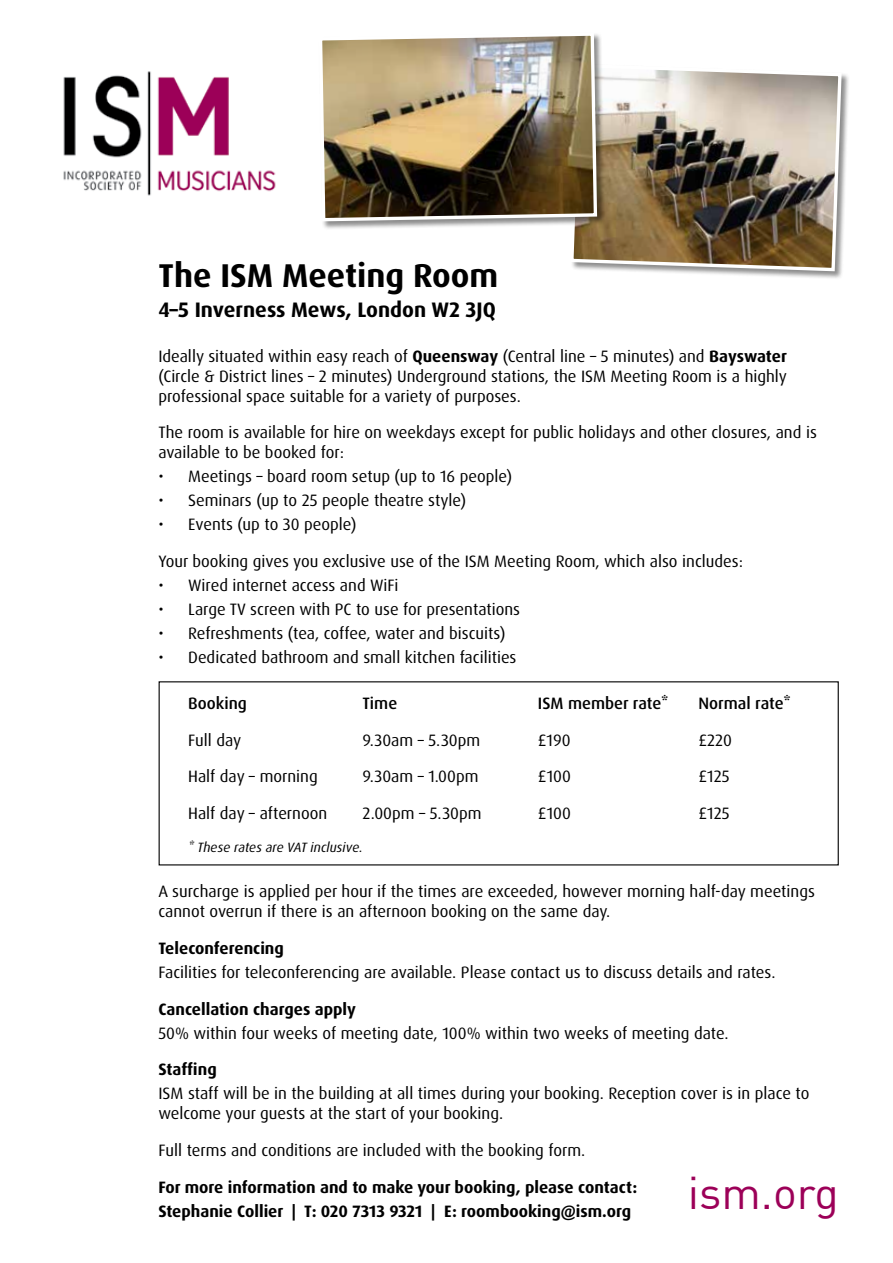
<style>
.page{position:relative;width:893px;height:1263px;background:#fff}
.page>*{position:absolute;margin:0;border:0;box-sizing:border-box;transform-origin:0 0}
.t1{font:45px "DIN";color:#9c0058}
.t2{font:700 33px "Dax OT";color:#000}
.t3{font:700 21px "Dax OT";color:#000}
.t4{font:16.5px/19.8px "Dax OT";color:#000}
.t5{font:700 16.5px/24px "Dax OT";color:#000}
.t6{font:500 16.5px "Dax OT";color:#000}
.t7{font:italic 13.5px "Dax OT";color:#000}
.s1{font-weight:700}
</style>
<div class="page">
<img style="left:63px;top:71px;width:213px;height:125px">
<div style="left:570px;top:64px;width:280px;height:216px;background:#000;opacity:.45"></div>
<img style="left:570px;top:64px;width:273px;height:209px">
<div style="left:318px;top:32px;width:288px;height:198px;background:#000;opacity:.45"></div>
<img style="left:318px;top:32px;width:281px;height:191px">
<h2 class="t2" style="left:158px;top:255px;width:341px">The ISM Meeting Room</h2>
<p class="t3" style="left:158px;top:296px;width:339px">4–5 Inverness Mews, London W2 3JQ</p>
<p class="t4" style="left:158px;top:346px;width:630px;text-align:justify">Ideally situated within easy reach of <span class="s1">Queensway</span> (Central line – 5 minutes) and <span class="s1">Bayswater </span>(Circle &amp; District lines – 2 minutes) Underground stations, the ISM Meeting Room is a highly professional space suitable for a variety of purposes.</p>
<p class="t4" style="left:158px;top:423px;width:660px">The room is available for hire on weekdays except for public holidays and other closures, and is available to be booked for:</p>
<p class="t4" style="left:158px;top:467px;width:355px">• Meetings – board room setup (up to 16 people)</p>
<p class="t4" style="left:158px;top:491px;width:309px">• Seminars (up to 25 people theatre style)</p>
<p class="t4" style="left:158px;top:515px;width:199px">• Events (up to 30 people)</p>
<p class="t4" style="left:158px;top:552px;width:586px">Your booking gives you exclusive use of the ISM Meeting Room, which also includes:</p>
<p class="t4" style="left:158px;top:576px;width:242px">• Wired internet access and WiFi</p>
<p class="t4" style="left:158px;top:600px;width:363px">• Large TV screen with PC to use for presentations</p>
<p class="t4" style="left:158px;top:624px;width:349px">• Refreshments (tea, coffee, water and biscuits)</p>
<p class="t4" style="left:158px;top:648px;width:360px">• Dedicated bathroom and small kitchen facilities</p>
<p class="t6" style="left:188px;top:692px;width:60px">Booking</p>
<p class="t6" style="left:362px;top:692px;width:36px">Time</p>
<p class="t6" style="left:538px;top:692px;width:132px">ISM member rate*</p>
<p class="t6" style="left:698px;top:692px;width:94px">Normal rate*</p>
<p class="t4" style="left:188px;top:730px;width:55px">Full day</p>
<p class="t4" style="left:362px;top:730px;width:119px">9.30am – 5.30pm</p>
<p class="t4" style="left:538px;top:730px;width:34px">£190</p>
<p class="t4" style="left:698px;top:730px;width:35px">£220</p>
<p class="t4" style="left:188px;top:767px;width:131px">Half day – morning</p>
<p class="t4" style="left:362px;top:767px;width:118px">9.30am – 1.00pm</p>
<p class="t4" style="left:538px;top:767px;width:35px">£100</p>
<p class="t4" style="left:698px;top:767px;width:33px">£125</p>
<p class="t4" style="left:188px;top:804px;width:141px">Half day – afternoon</p>
<p class="t4" style="left:362px;top:804px;width:121px">2.00pm – 5.30pm</p>
<p class="t4" style="left:538px;top:804px;width:35px">£100</p>
<p class="t4" style="left:698px;top:804px;width:33px">£125</p>
<p class="t7" style="left:188px;top:838px;width:176px">* These rates are VAT inclusive.</p>
<p class="t4" style="left:158px;top:881px;width:658px">A surcharge is applied per hour if the times are exceeded, however morning half-day meetings cannot overrun if there is an afternoon booking on the same day.</p>
<p class="t5" style="left:158px;top:936px;width:127px">Teleconferencing</p>
<p class="t4" style="left:158px;top:962px;width:619px">Facilities for teleconferencing are available. Please contact us to discuss details and rates.</p>
<p class="t5" style="left:158px;top:997px;width:199px">Cancellation charges apply</p>
<p class="t4" style="left:158px;top:1023px;width:572px">50% within four weeks of meeting date, 100% within two weeks of meeting date.</p>
<p class="t5" style="left:158px;top:1058px;width:60px">Staffing</p>
<p class="t4" style="left:158px;top:1084px;width:653px">ISM staff will be in the building at all times during your booking. Reception cover is in place to welcome your guests at the start of your booking.</p>
<p class="t4" style="left:158px;top:1140px;width:428px">Full terms and conditions are included with the booking form.</p>
<p class="t5" style="left:158px;top:1175px;width:480px">For more information and to make your booking, please contact:<br>Stephanie Collier | T: 020 7313 9321 | E: roombooking@ism.org</p>
<h1 class="t1" style="left:688px;top:1165px;width:153px">ism.org</h1>
</div>
